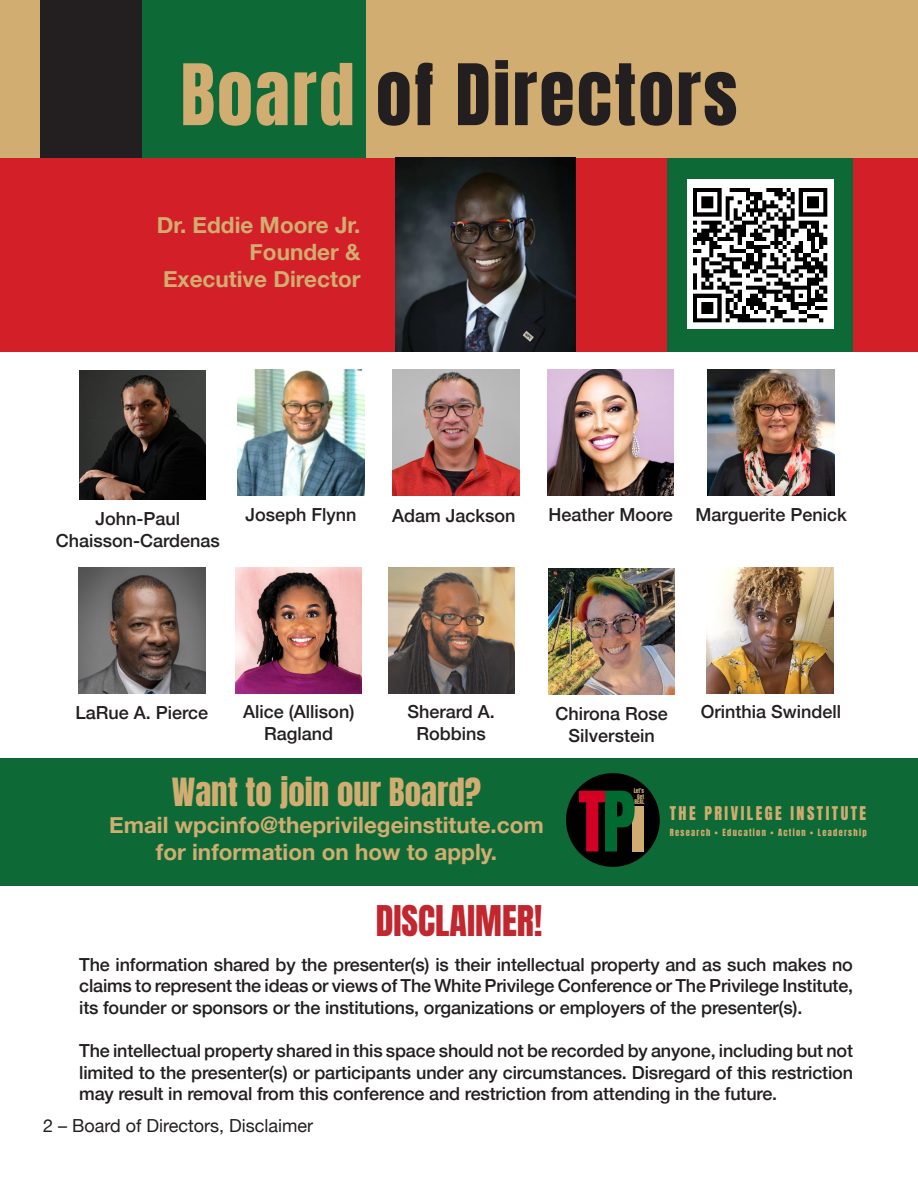
<style>
.page{position:relative;width:918px;height:1188px;background:#fff}
.page>*{position:absolute;margin:0;border:0;box-sizing:border-box;transform-origin:0 0}
.t1{font:72px "Anton";letter-spacing:.03em;color:#231f20}
.t2{font:70.8px "Anton";color:#d20023}
.t3{font:36px "Anton";color:#c2262e}
.t4{font:33px "Anton";color:#d2ad72}
.t5{font:700 22.5px "Helvetica Neue";color:#d2ad72}
.t6{font:500 18px/21.6px "Helvetica Neue";color:#231f20;text-align:center}
.t7{font:18px "Helvetica Neue";color:#231f20}
.t8{font:16.05px "Anton";letter-spacing:.155em;color:#d1ac71}
.t9{font:8.4px "Anton";letter-spacing:.155em;color:#d1ac71}
.t10{font:5.55px/5.6px "Anton";color:#d1ac71;text-align:right}
.s1{color:#d2ad72}
.s2{color:#006a31}
</style>
<div class="page">
<div style="left:0;top:158px;width:918px;height:194px;background:#d31f27"></div>
<div style="left:667px;top:158px;width:186px;height:194px;background:#0d6a37"></div>
<div style="left:0;top:0;width:918px;height:158px;background:#d2ad72"></div>
<img style="left:79px;top:371px;width:127px;height:129px">
<img style="left:238px;top:370px;width:126px;height:126px">
<img style="left:393px;top:370px;width:126px;height:126px">
<img style="left:548px;top:370px;width:126px;height:126px">
<img style="left:708px;top:370px;width:126px;height:126px">
<img style="left:79px;top:567px;width:126px;height:126px">
<img style="left:236px;top:567px;width:126px;height:126px">
<img style="left:388px;top:567px;width:126px;height:126px">
<img style="left:396px;top:158px;width:179px;height:194px">
<div style="left:40px;top:0;width:102px;height:158px;background:#231f20"></div>
<div style="left:142px;top:0;width:224px;height:158px;background:#0d6a37"></div>
<img style="left:548px;top:569px;width:127px;height:126px">
<img style="left:707px;top:567px;width:126px;height:126px">
<img style="left:687px;top:180px;width:146px;height:148px">
<div style="left:0;top:758px;width:917px;height:128px;background:#0d6a37"></div>
<div style="left:566px;top:773px;width:94px;height:94px;background:#000;border-radius:50%"></div>
<div style="left:633px;top:806px;width:11px;height:46px;background:#d1ac71"></div>
<p class="t1" style="left:181px;top:58px;width:558px"><span class="s1">Board</span> of Directors</p>
<p class="t5" style="left:157px;top:207px;width:205px">Dr. Eddie Moore Jr.</p>
<p class="t5" style="left:250px;top:234px;width:112px">Founder &amp;</p>
<p class="t5" style="left:163px;top:261px;width:199px">Executive Director</p>
<p class="t6" style="left:56px;top:507px;width:166px">John-Paul<br>Chaisson-Cardenas</p>
<p class="t6" style="left:245px;top:503px;width:113px">Joseph Flynn</p>
<p class="t6" style="left:392px;top:503px;width:125px">Adam Jackson</p>
<p class="t6" style="left:549px;top:502px;width:126px">Heather Moore</p>
<p class="t6" style="left:695px;top:502px;width:153px">Marguerite Penick</p>
<p class="t6" style="left:76px;top:700px;width:134px">LaRue A. Pierce</p>
<p class="t6" style="left:408px;top:700px;width:89px">Sherard A.<br>Robbins</p>
<p class="t6" style="left:243px;top:700px;width:113px">Alice (Allison)<br>Ragland</p>
<p class="t4" style="left:172px;top:775px;width:311px">Want to join our Board?</p>
<p class="t5" style="left:109px;top:807px;width:436px">Email wpcinfo@theprivilegeinstitute.com</p>
<p class="t5" style="left:156px;top:834px;width:343px">for information on how to apply.</p>
<p class="t6" style="left:555px;top:701px;width:114px">Chirona Rose<br>Silverstein</p>
<p class="t6" style="left:701px;top:700px;width:142px">Orinthia Swindell</p>
<p class="t2" style="left:578px;top:786px;width:59px">T<span class="s2">P</span></p>
<p class="t10" style="left:634px;top:789px;width:12px">Let’s<br>Get<br>REAL</p>
<p class="t8" style="left:670px;top:805px;width:198px">THE PRIVILEGE INSTITUTE</p>
<p class="t9" style="left:670px;top:828px;width:198px">Research • Education • Action • Leadership</p>
<p class="t3" style="left:376px;top:903px;width:168px">DISCLAIMER!</p>
<p class="t6" style="left:79px;top:952px;width:775px;text-align:justify">The information shared by the presenter(s) is their intellectual property and as such makes no claims to represent the ideas or views of The White Privilege Conference or The Privilege Institute, its founder or sponsors or the institutions, organizations or employers of the presenter(s).</p>
<p class="t6" style="left:79px;top:1038px;width:775px;text-align:justify">The intellectual property shared in this space should not be recorded by anyone, including but not limited to the presenter(s) or participants under any circumstances. Disregard of this restriction may result in removal from this conference and restriction from attending in the future.</p>
<p class="t7" style="left:43px;top:1112px;width:272px">2 – Board of Directors, Disclaimer</p>
</div>
